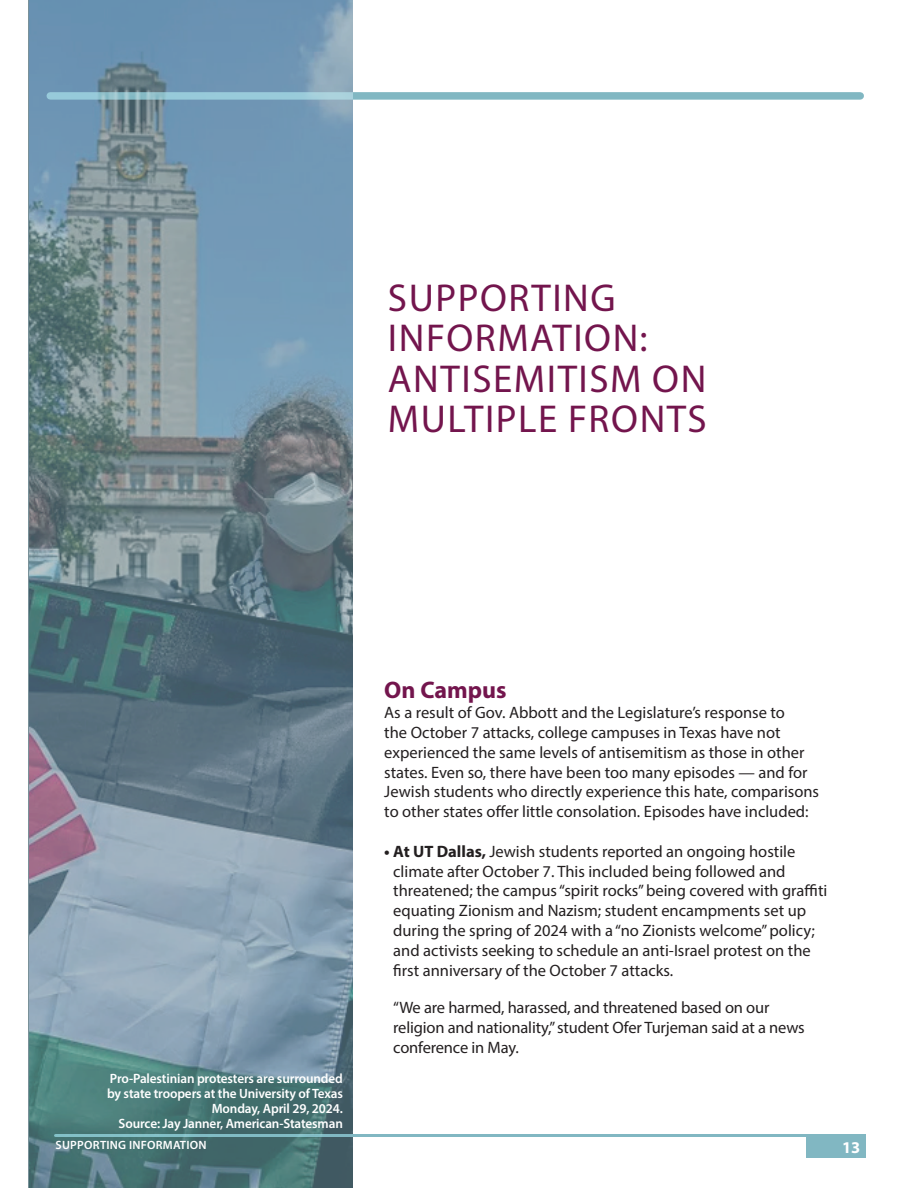
<style>
.page{position:relative;width:918px;height:1188px;background:#fff}
.page>*{position:absolute;margin:0;border:0;box-sizing:border-box;transform-origin:0 0}
.t1{font:39px/40.5px "Myriad Pro";letter-spacing:.04em;color:#73154d}
.t2{font:700 24px "Myriad Pro";color:#73154d}
.t3{font:16.5px/19.8px "Myriad Pro";color:#231f20}
.t4{font:700 16.5px "Myriad Pro";color:#fff}
.t5{font:600 13.5px/15px "Myriad Pro";letter-spacing:-.01em;color:#fff;text-align:right}
.t6{font:600 12px "Myriad Pro";letter-spacing:.02em;color:#fff}
.s1{font-weight:700}
</style>
<div class="page">
<div style="left:50px;top:92px;width:810px;height:8px;background:#81b7c2"></div>
<hr style="left:56px;top:1134px;width:806px;height:3px;background:#81b7c2">
<div style="left:807px;top:1134px;width:59px;height:24px;background:#81b7c2"></div>
<img style="left:29px;top:0;width:324px;height:1188px">
<h1 class="t1" style="left:388px;top:277px;width:320px">SUPPORTING<br>INFORMATION:<br>ANTISEMITISM ON<br>MULTIPLE FRONTS</h1>
<p class="t5" style="left:107px;top:1071px;width:237px">Pro-Palestinian protesters are surrounded by state troopers at the University of Texas Monday, April 29, 2024.<br>Source: Jay Janner, American-Statesman</p>
<h2 class="t2" style="left:384px;top:675px;width:124px">On Campus</h2>
<p class="t3" style="left:384px;top:703px;width:436px">As a result of Gov. Abbott and the Legislature’s response to<br>the October 7 attacks, college campuses in Texas have not experienced the same levels of antisemitism as those in other states. Even so, there have been too many episodes — and for Jewish students who directly experience this hate, comparisons to other states offer little consolation. Episodes have included:</p>
<p class="t3" style="left:393px;top:841px;width:436px;text-indent:-9px"><span class="s1">• At UT Dallas,</span> Jewish students reported an ongoing hostile climate after October 7. This included being followed and threatened; the campus “spirit rocks” being covered with graffiti equating Zionism and Nazism; student encampments set up during the spring of 2024 with a “no Zionists welcome” policy; and activists seeking to schedule an anti-Israel protest on the first anniversary of the October 7 attacks.</p>
<p class="t3" style="left:393px;top:998px;width:413px">“We are harmed, harassed, and threatened based on our religion and nationality,” student Ofer Turjeman said at a news conference in May.</p>
<p class="t6" style="left:56px;top:1138px;width:153px">SUPPORTING INFORMATION</p>
<p class="t4" style="left:842px;top:1136px;width:20px">13</p>
</div>
